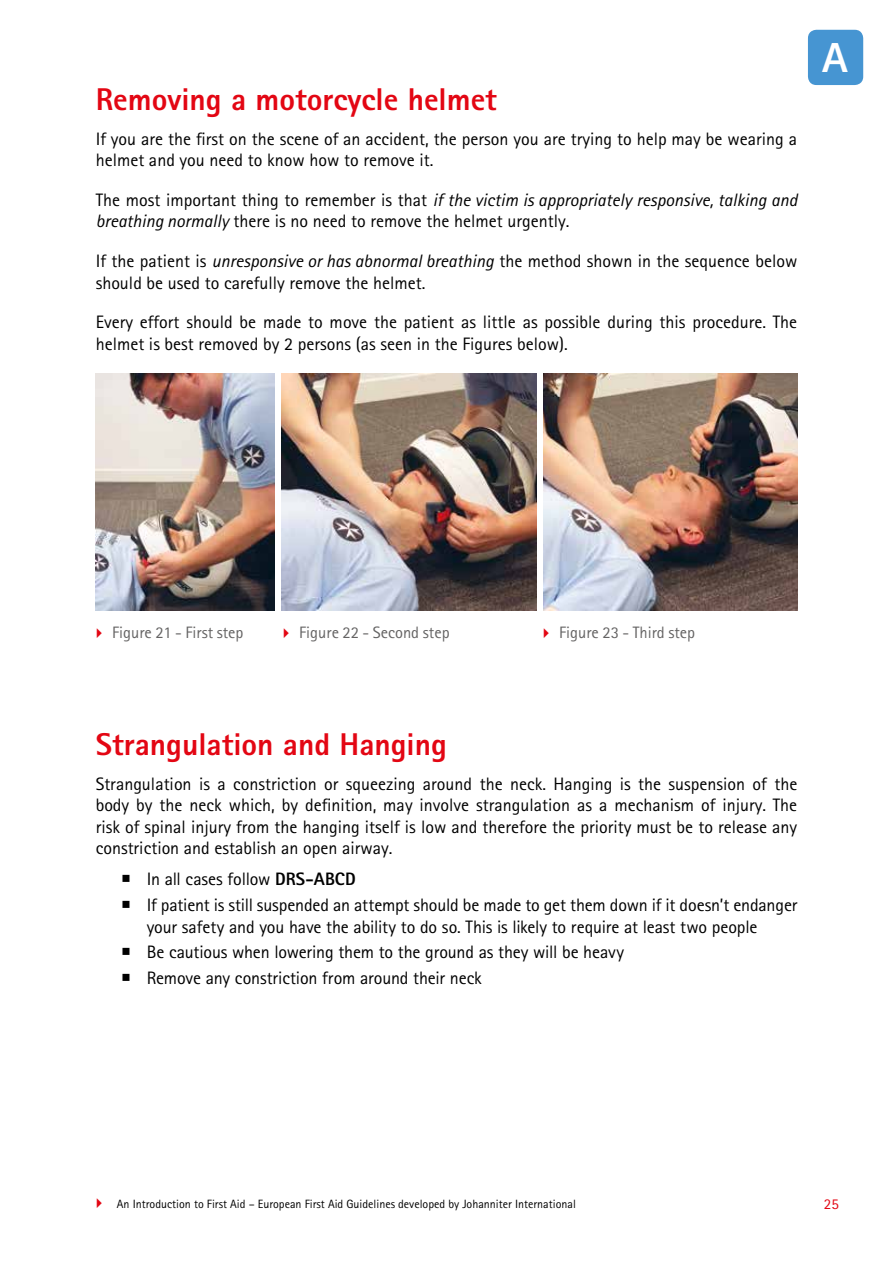
<style>
.page{position:relative;width:893px;height:1263px;background:#fff}
.page>*{position:absolute;margin:0;border:0;box-sizing:border-box;transform-origin:0 0}
.t1{font:800 42px "Rotis Sans Serif";color:#fff}
.t2{font:800 31.5px "Rotis Sans Serif";color:#e30613}
.t3{font:18px/21.6px "Rotis Sans Serif";color:#000}
.t4{font:16.5px "Rotis Sans Serif";color:#646363}
.t5{font:15px "Rotis Sans Serif";color:#e30613}
.t6{font:12px "Rotis Sans Serif";color:#000}
.s1{font-style:italic}
.s2{font-weight:800}
</style>
<div class="page">
<img style="left:96px;top:373px;width:178px;height:238px">
<img style="left:282px;top:373px;width:254px;height:238px">
<img style="left:544px;top:373px;width:253px;height:238px">
<div style="left:808px;top:30px;width:55px;height:55px;background:#4695d2;border-radius:9px"></div>
<h2 class="t2" style="left:96px;top:79px;width:403px">Removing a motorcycle helmet</h2>
<p class="t3" style="left:96px;top:128px;width:703px">If you are the first on the scene of an accident, the person you are trying to help may be wearing a helmet and you need to know how to remove it.</p>
<p class="t3" style="left:96px;top:189px;width:703px">The most important thing to remember is that <span class="s1">if the victim is appropriately responsive, talking and breathing normally</span> there is no need to remove the helmet urgently.</p>
<p class="t3" style="left:96px;top:250px;width:703px">If the patient is <span class="s1">unresponsive or has abnormal breathing</span> the method shown in the sequence below should be used to carefully remove the helmet.</p>
<p class="t3" style="left:96px;top:311px;width:703px">Every effort should be made to move the patient as little as possible during this procedure. The helmet is best removed by 2 persons (as seen in the Figures below).</p>
<h1 class="t1" style="left:822px;top:31px;width:27px">A</h1>
<p class="t4" style="left:112px;top:622px;width:133px">Figure 21 - First step</p>
<p class="t4" style="left:299px;top:622px;width:152px">Figure 22 - Second step</p>
<p class="t4" style="left:559px;top:622px;width:137px">Figure 23 - Third step</p>
<h2 class="t2" style="left:96px;top:724px;width:353px">Strangulation and Hanging</h2>
<p class="t3" style="left:96px;top:773px;width:703px;text-align:justify">Strangulation is a constriction or squeezing around the neck. Hanging is the suspension of the body by the neck which, by definition, may involve strangulation as a mechanism of injury. The risk of spinal injury from the hanging itself is low and therefore the priority must be to release any constriction and establish an open airway.</p>
<p class="t3" style="left:147px;top:866px;width:652px;line-height:25.8px">In all cases follow <span class="s2">DRS-ABCD<br></span>If patient is still suspended an attempt should be made to get them down if it doesn’t endanger</p>
<p class="t3" style="left:147px;top:913px;width:612px;line-height:25.8px">your safety and you have the ability to do so. This is likely to require at least two people<br>Be cautious when lowering them to the ground as they will be heavy<br>Remove any constriction from around their neck</p>
<p class="t6" style="left:117px;top:1197px;width:460px">An Introduction to First Aid – European First Aid Guidelines developed by Johanniter International</p>
<p class="t5" style="left:824px;top:1195px;width:16px">25</p>
</div>
